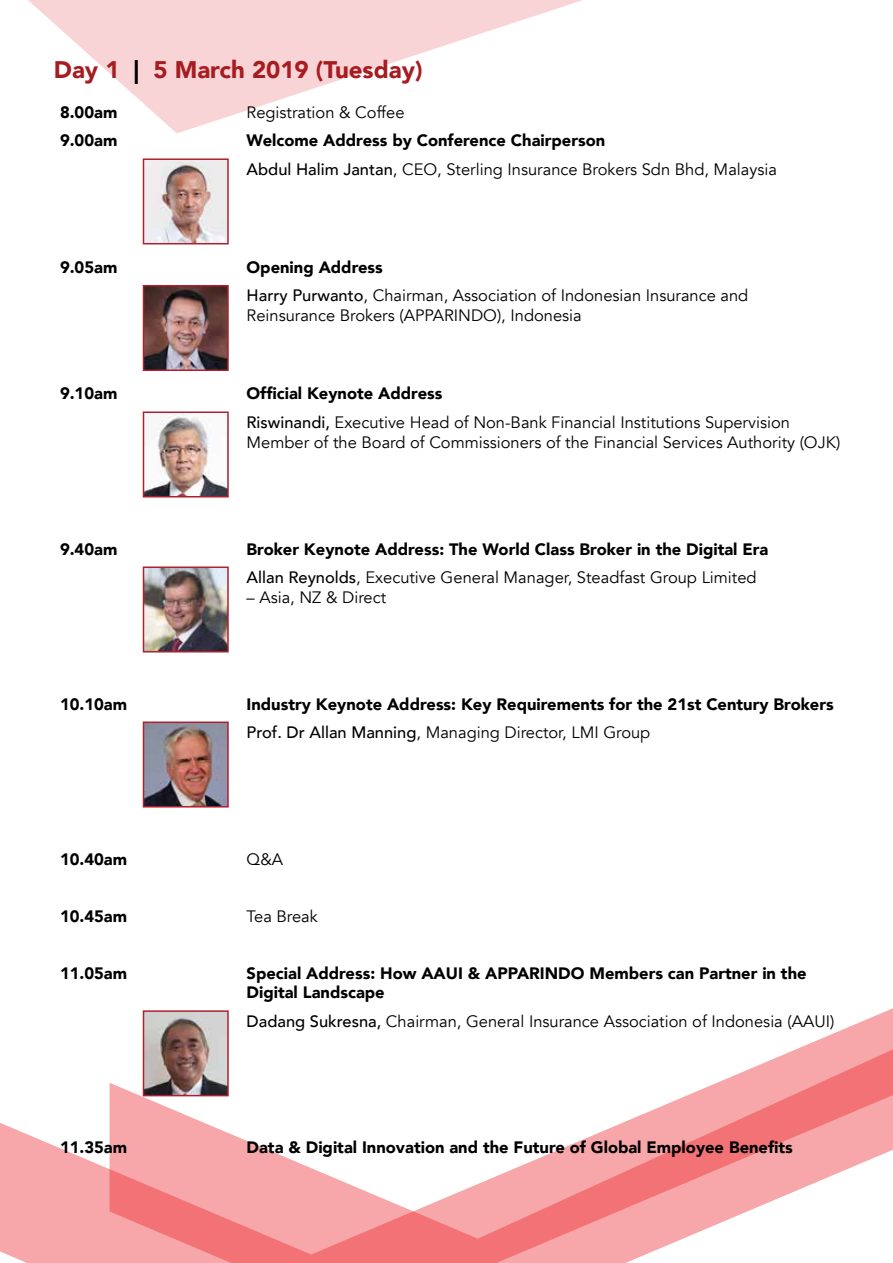
<style>
.page{position:relative;width:893px;height:1263px;background:#fff}
.page>*{position:absolute;margin:0;border:0;box-sizing:border-box;transform-origin:0 0}
.t1{font:900 24px "Avenir";color:#a71c20}
.t2{font:16.5px/28.5px "Avenir";color:#000}
.t3{font:900 16.5px/28.5px "Avenir";color:#000}
.s1{color:#000}
.s2{font-weight:900}
.s3{font-weight:500}
.s4{font-weight:400}
</style>
<div class="page">
<svg style="left:0;top:1008px;width:893px;height:255px"></svg>
<svg style="left:28px;top:0;width:555px;height:133px"></svg>
<img style="left:146px;top:161px;width:80px;height:80px">
<div style="left:143px;top:158px;width:86px;height:86px;border:2px solid #b01f2e"></div>
<img style="left:146px;top:288px;width:80px;height:80px">
<div style="left:143px;top:285px;width:86px;height:86px;border:2px solid #b01f2e"></div>
<img style="left:146px;top:414px;width:80px;height:80px">
<div style="left:143px;top:411px;width:86px;height:86px;border:2px solid #b01f2e"></div>
<img style="left:146px;top:569px;width:80px;height:80px">
<div style="left:143px;top:566px;width:86px;height:86px;border:2px solid #b01f2e"></div>
<img style="left:146px;top:724px;width:80px;height:80px">
<div style="left:143px;top:721px;width:86px;height:86px;border:2px solid #b01f2e"></div>
<img style="left:146px;top:1013px;width:80px;height:80px">
<div style="left:143px;top:1010px;width:86px;height:86px;border:2px solid #b01f2e"></div>
<h1 class="t1" style="left:54px;top:49px;width:370px">Day 1 <span class="s1">|</span> 5 March 2019 (Tuesday)</h1>
<p class="t3" style="left:60px;top:98px;width:59px">8.00am</p>
<p class="t2" style="left:247px;top:98px;width:159px">Registration &amp; Coffee</p>
<p class="t3" style="left:60px;top:126px;width:59px">9.00am</p>
<p class="t2" style="left:247px;top:127px;width:532px"><span class="s2">Welcome Address by Conference Chairperson<br></span><span class="s3">Abdul Halim Jantan</span>, CEO, Sterling Insurance Brokers Sdn Bhd, Malaysia</p>
<p class="t3" style="left:60px;top:253px;width:59px">9.05am</p>
<p class="t2" style="left:247px;top:253px;width:503px"><span class="s2">Opening Address<br></span><span class="s3">Harry Purwanto</span>, Chairman, Association of Indonesian Insurance and</p>
<p class="t2" style="left:247px;top:302px;width:337px">Reinsurance Brokers (APPARINDO), Indonesia</p>
<p class="t3" style="left:60px;top:379px;width:59px">9.10am</p>
<p class="t2" style="left:247px;top:380px;width:545px"><span class="s2">Official Keynote Address<br></span><span class="s3">Riswinandi,</span> Executive Head of Non-Bank Financial Institutions Supervision</p>
<p class="t2" style="left:247px;top:428px;width:595px">Member of the Board of Commissioners of the Financial Services Authority (OJK)</p>
<p class="t3" style="left:60px;top:534px;width:59px">9.40am</p>
<p class="t3" style="left:247px;top:534px;width:523px">Broker Keynote Address: The World Class Broker in the Digital Era<br><span class="s3">Allan Reynolds</span><span class="s4">, Executive General Manager, Steadfast Group Limited</span></p>
<p class="t2" style="left:247px;top:583px;width:141px">– Asia, NZ &amp; Direct</p>
<p class="t3" style="left:60px;top:689px;width:69px">10.10am</p>
<p class="t3" style="left:247px;top:689px;width:589px">Industry Keynote Address: Key Requirements for the 21st Century Brokers<br><span class="s3">Prof. Dr Allan Manning</span><span class="s4">, Managing Director, LMI Group</span></p>
<p class="t3" style="left:60px;top:844px;width:69px">10.40am</p>
<p class="t2" style="left:247px;top:845px;width:38px">Q&amp;A</p>
<p class="t3" style="left:60px;top:901px;width:69px">10.45am</p>
<p class="t2" style="left:247px;top:902px;width:73px">Tea Break</p>
<p class="t3" style="left:60px;top:958px;width:69px">11.05am</p>
<p class="t3" style="left:247px;top:962px;width:562px;line-height:19.8px">Special Address: How AAUI &amp; APPARINDO Members can Partner in the<br>Digital Landscape</p>
<p class="t2" style="left:247px;top:1007px;width:589px"><span class="s3">Dadang Sukresna,</span> Chairman, General Insurance Association of Indonesia (AAUI)</p>
<p class="t3" style="left:60px;top:1133px;width:69px">11.35am</p>
<p class="t3" style="left:247px;top:1133px;width:548px">Data &amp; Digital Innovation and the Future of Global Employee Benefits</p>
</div>
